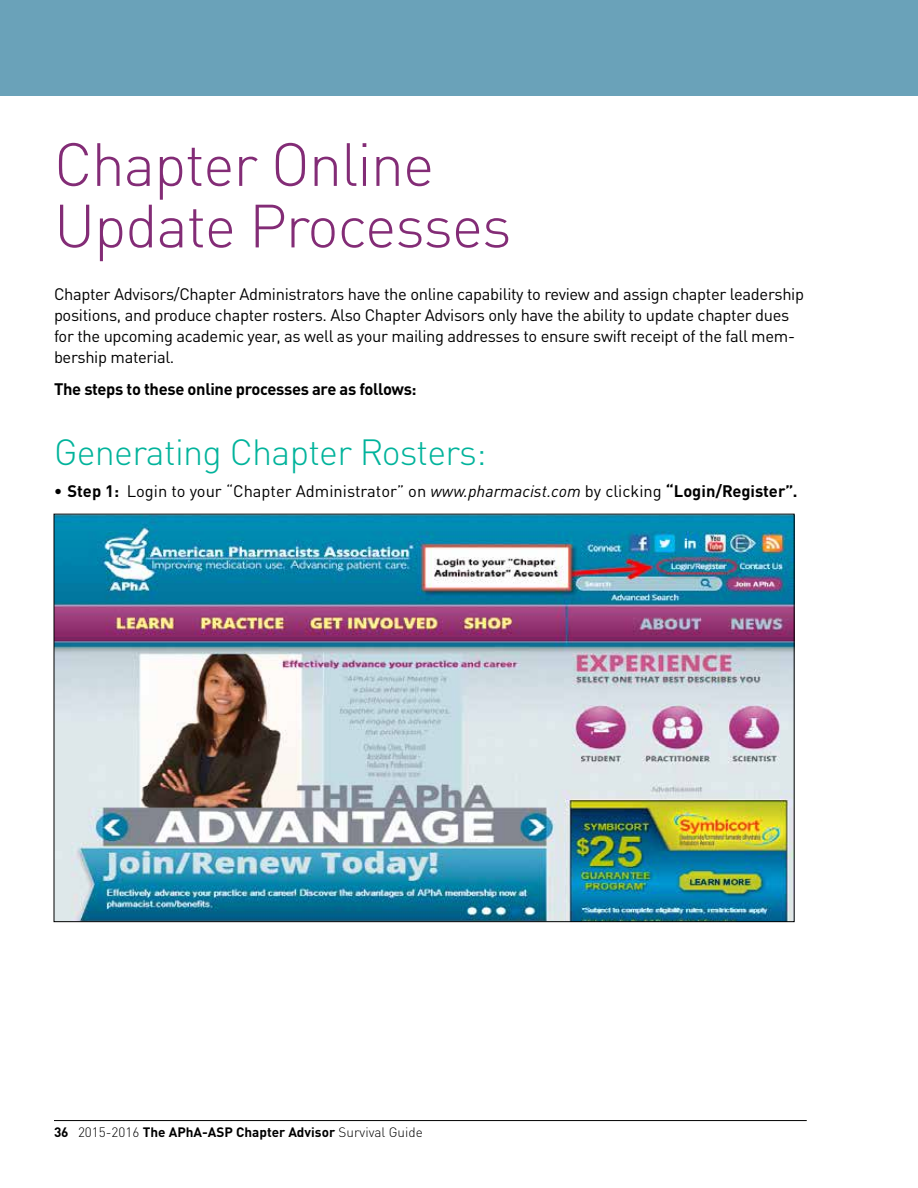
<style>
.page{position:relative;width:918px;height:1188px;background:#fff}
.page>*{position:absolute;margin:0;border:0;box-sizing:border-box;transform-origin:0 0}
.t1{font:300 60px/61.5px "DINOT";letter-spacing:-.02em;color:#832c76}
.t2{font:300 36px "DINOT";letter-spacing:-.02em;color:#00b39b}
.t3{font:16.5px/21px "DINOT";letter-spacing:-.02em;color:#000}
.t4{font:16.5px "DINOT";color:#000}
.t5{font:700 16.5px "DINOT";letter-spacing:-.02em;color:#000}
.t6{font:700 13.5px "DINOT";color:#000}
.s1{font-weight:700}
.s2{font-style:italic}
.s3{font-weight:300}
</style>
<div class="page">
<hr style="left:54px;top:1120px;width:753px;height:1px;background:#000">
<div style="left:0;top:0;width:918px;height:96px;background:#6aa2b9"></div>
<img style="left:56px;top:516px;width:737px;height:404px">
<h1 class="t1" style="left:54px;top:133px;width:459px">Chapter Online<br>Update Processes</h1>
<p class="t3" style="left:54px;top:283px;width:752px">Chapter Advisors/Chapter Administrators have the online capability to review and assign chapter leadership positions, and produce chapter rosters. Also Chapter Advisors only have the ability to update chapter dues for the upcoming academic year, as well as your mailing addresses to ensure swift receipt of the fall mem&shy;bership material.</p>
<p class="t5" style="left:54px;top:378px;width:364px">The steps to these online processes are as follows:</p>
<h2 class="t2" style="left:54px;top:430px;width:434px">Generating Chapter Rosters:</h2>
<p class="t4" style="left:54px;top:480px;width:745px"><span class="s1">• Step 1:</span> Login to your “Chapter Administrator” on <span class="s2">www.pharmacist.com</span> by clicking <span class="s1">“Login/Register”.</span></p>
<p class="t6" style="left:54px;top:1124px;width:370px">36 <span class="s3">2015-2016</span> The APhA-ASP Chapter Advisor <span class="s3">Survival Guide</span></p>
</div>
